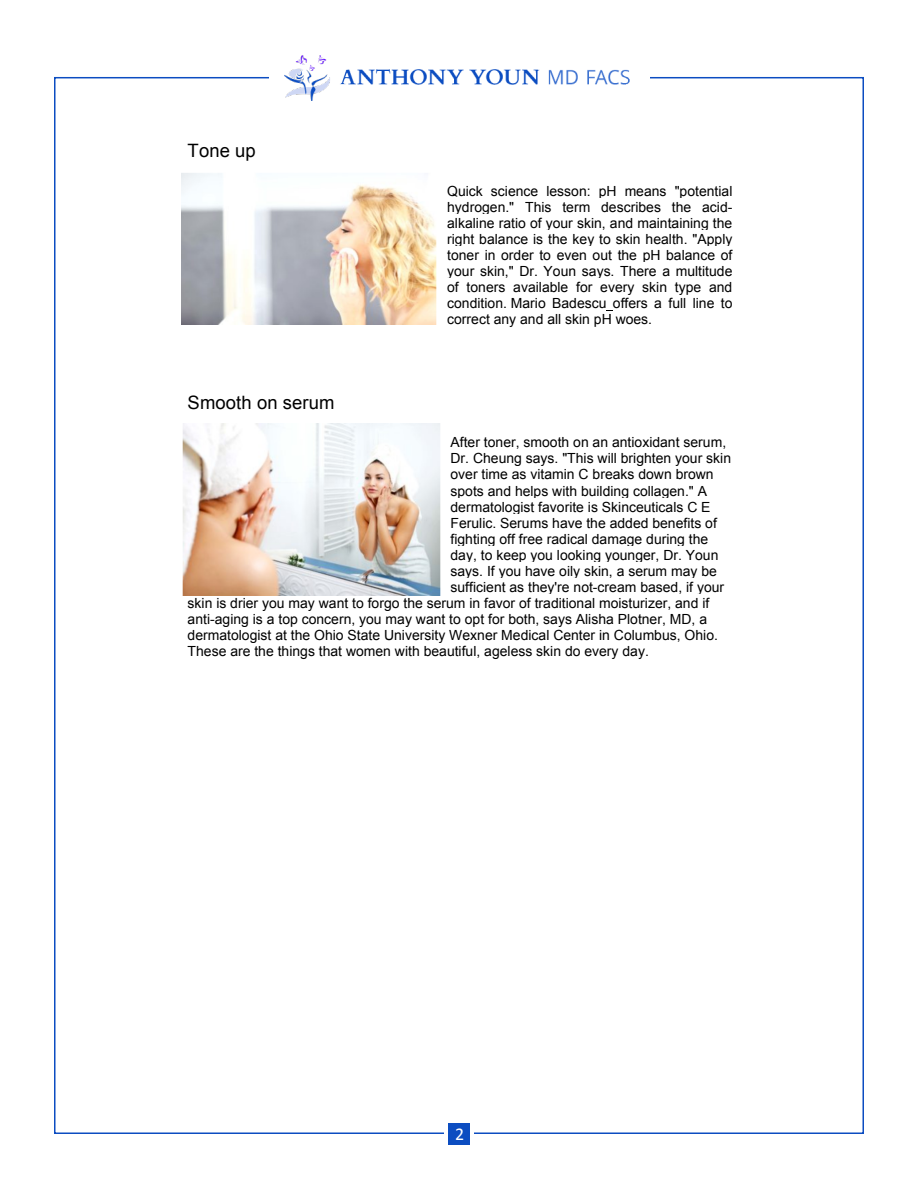
<style>
.page{position:relative;width:918px;height:1188px;background:#fff}
.page>*{position:absolute;margin:0;border:0;box-sizing:border-box;transform-origin:0 0}
.t1{font:18.45px "Arial";letter-spacing:.005em;color:#000}
.t2{font:18px "Calibri";color:#fff}
.t3{font:13.95px/16px "Arial";color:#000;text-align:justify}
</style>
<div class="page">
<img style="left:284px;top:55px;width:346px;height:46px">
<div style="left:448px;top:1123px;width:22px;height:22px;background:#0c4dc1"></div>
<img style="left:182px;top:173px;width:254px;height:151px">
<img style="left:183px;top:424px;width:257px;height:171px">
<p class="t1" style="left:188px;top:139px;width:70px">Tone up</p>
<p class="t1" style="left:188px;top:390px;width:148px">Smooth on serum</p>
<p class="t3" style="left:447px;top:183px;width:287px">Quick science lesson: pH means "potential hydrogen." This term describes the acid&shy;alkaline ratio of your skin, and maintaining the right balance is the key to skin health. "Apply toner in order to even out the pH balance of your skin," Dr. Youn says. There a multitude of toners available for every skin type and condition. Mario Badescu offers a full line to correct any and all skin pH woes.</p>
<p class="t3" style="left:451px;top:434px;width:277px">After toner, smooth on an antioxidant serum,</p>
<p class="t3" style="left:451px;top:451px;width:282px">Dr. Cheung says. "This will brighten your skin</p>
<p class="t3" style="left:451px;top:467px;width:265px">over time as vitamin C breaks down brown</p>
<p class="t3" style="left:451px;top:483px;width:258px">spots and helps with building collagen." A</p>
<p class="t3" style="left:451px;top:499px;width:262px">dermatologist favorite is Skinceuticals C E</p>
<p class="t3" style="left:451px;top:515px;width:268px">Ferulic. Serums have the added benefits of</p>
<p class="t3" style="left:451px;top:531px;width:259px">fighting off free radical damage during the</p>
<p class="t3" style="left:451px;top:547px;width:269px">day, to keep you looking younger, Dr. Youn</p>
<p class="t3" style="left:451px;top:563px;width:268px">says. If you have oily skin, a serum may be</p>
<p class="t3" style="left:451px;top:579px;width:275px">sufficient as they're not-cream based, if your</p>
<p class="t3" style="left:188px;top:595px;width:523px">skin is drier you may want to forgo the serum in favor of traditional moisturizer, and if</p>
<p class="t3" style="left:188px;top:611px;width:521px">anti-aging is a top concern, you may want to opt for both, says Alisha Plotner, MD, a</p>
<p class="t3" style="left:188px;top:627px;width:532px">dermatologist at the Ohio State University Wexner Medical Center in Columbus, Ohio.</p>
<p class="t3" style="left:188px;top:643px;width:463px">These are the things that women with beautiful, ageless skin do every day.</p>
<p class="t2" style="left:455px;top:1123px;width:11px">2</p>
</div>
